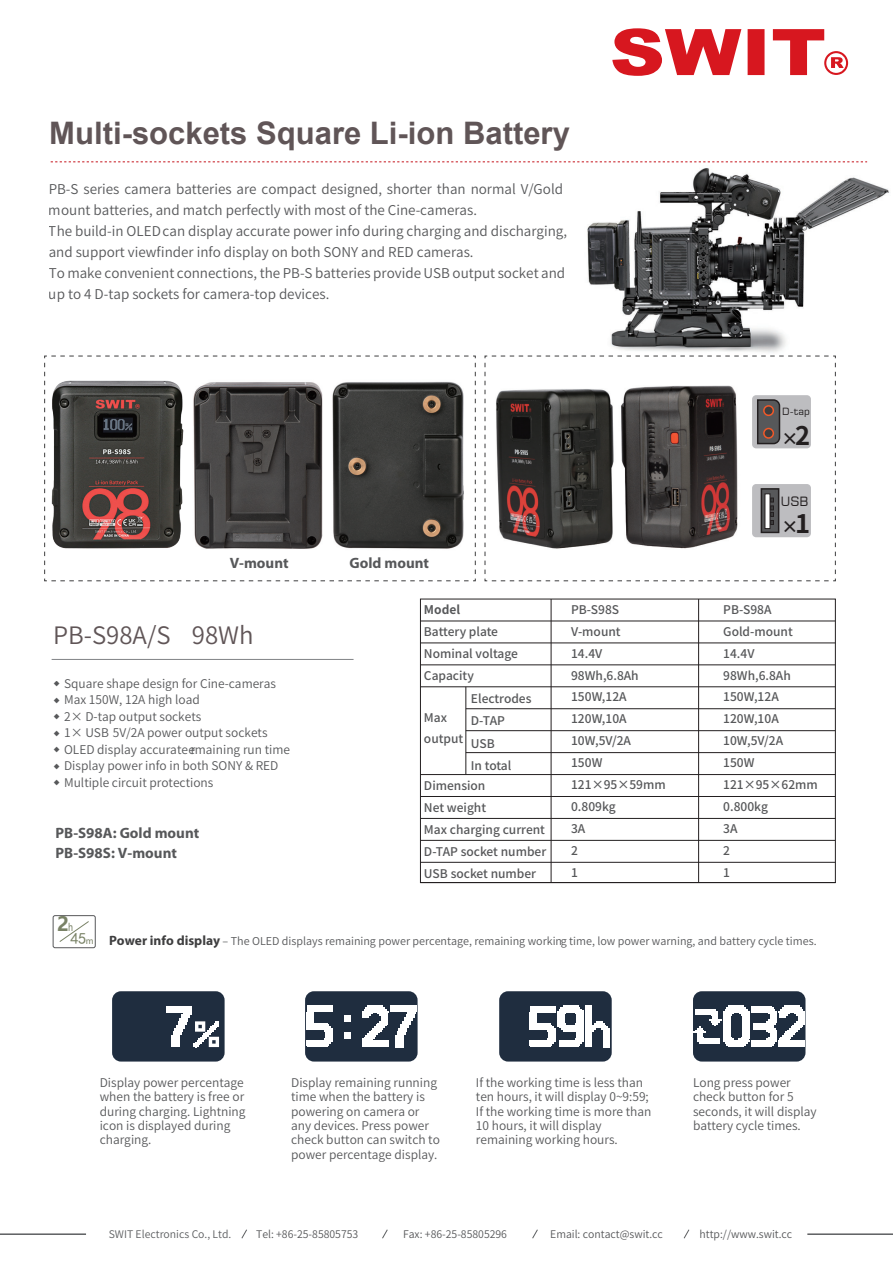
<style>
.page{position:relative;width:893px;height:1263px;background:#fff}
.page>*{position:absolute;margin:0;border:0;box-sizing:border-box;transform-origin:0 0}
.t1{font:700 31.05px "Arial";color:#605557}
.t2{font:24px "Source Han Sans CN";color:#605557}
.t3{font:700 19.8px "Microsoft Ya Hei";color:#798266}
.t4{font:700 17.1px "Source Han Sans CN";color:#231f20}
.t5{font:700 15px/19.5px "Myriad Pro";color:#57585a}
.t6{font:13.5px/21px "Source Han Sans CN";color:#57585a}
.t7{font:12.75px "Square 721 BT";color:#231f20}
.t8{font:12px/14.4px "Source Han Sans CN";color:#57585a}
.t9{font:500 12px/21.9px "Source Han Sans CN";color:#57585a}
.t10{font:700 12px "Source Han Sans CN";color:#57585a}
.t11{font:10.8px "Source Han Sans CN";color:#57585a}
.t12{font:10.5px "Source Han Sans CN";color:#57585a}
.t13{font:10.5px "Source Han Sans CN";color:#5d5f61}
.t14{font:9.9px "Square 721 BT";color:#231f20}
.s1{font-size:25.5px}
.s2{font-family:"Microsoft Ya Hei"}
.s3{font-weight:400;font-size:10.35px}
.s4{font-family:"Sim Hei";font-size:15.9px;color:#798266}
.s5{font-family:"Microsoft Ya Hei";font-size:8.25px;color:#798266}
.s6{font-family:"Myriad Pro";font-weight:700;font-size:13.5px;color:#3e3e3f}
</style>
<div class="page">
<svg style="left:612px;top:28px;width:236px;height:48px"></svg>
<svg style="left:242px;top:1230px;width:5px;height:8px"></svg>
<svg style="left:382px;top:1230px;width:5px;height:8px"></svg>
<svg style="left:533px;top:1230px;width:4px;height:8px"></svg>
<svg style="left:684px;top:1230px;width:5px;height:8px"></svg>
<hr style="left:0;top:1233px;width:86px;height:2px;background:#5d5f61">
<hr style="left:807px;top:1233px;width:86px;height:2px;background:#5d5f61">
<hr style="left:466px;top:687px;width:1px;height:87px;background:#231f20">
<hr style="left:420px;top:621px;width:415px;height:1px;background:#231f20">
<hr style="left:420px;top:643px;width:415px;height:1px;background:#231f20">
<hr style="left:420px;top:665px;width:415px;height:1px;background:#231f20">
<hr style="left:420px;top:686px;width:415px;height:1px;background:#231f20">
<hr style="left:466px;top:708px;width:369px;height:1px;background:#231f20">
<hr style="left:466px;top:730px;width:369px;height:1px;background:#231f20">
<hr style="left:466px;top:752px;width:369px;height:1px;background:#231f20">
<hr style="left:420px;top:774px;width:415px;height:1px;background:#231f20">
<hr style="left:420px;top:796px;width:415px;height:1px;background:#231f20">
<hr style="left:420px;top:818px;width:415px;height:1px;background:#231f20">
<hr style="left:420px;top:862px;width:415px;height:1px;background:#231f20">
<hr style="left:420px;top:840px;width:415px;height:1px;background:#231f20">
<hr style="left:551px;top:599px;width:1px;height:283px;background:#231f20">
<hr style="left:698px;top:599px;width:1px;height:283px;background:#231f20">
<div style="left:420px;top:599px;width:416px;height:284px;border:1px solid #231f20"></div>
<hr style="left:52px;top:659px;width:302px;height:1px;background:#808285">
<div style="left:53px;top:915px;width:42px;height:33px;border:1px solid #57585a;border-radius:2px"></div>
<svg style="left:59px;top:921px;width:30px;height:21px"></svg>
<svg style="left:51px;top:162px;width:519px;height:1px"></svg>
<img style="left:570px;top:161px;width:320px;height:192px">
<svg style="left:44px;top:355px;width:432px;height:226px"></svg>
<svg style="left:484px;top:355px;width:352px;height:226px"></svg>
<img style="left:331px;top:378px;width:135px;height:174px">
<img style="left:623px;top:380px;width:119px;height:174px">
<img style="left:484px;top:378px;width:139px;height:178px">
<div style="left:305px;top:991px;width:113px;height:70px;background:#1f2d3f;border-radius:9px"></div>
<div style="left:344px;top:1015px;width:7px;height:7px;background:#fff"></div>
<div style="left:344px;top:1032px;width:7px;height:7px;background:#fff"></div>
<div style="left:307px;top:1012px;width:7px;height:18px;background:#fff"></div>
<div style="left:326px;top:1030px;width:7px;height:12px;background:#fff"></div>
<div style="left:307px;top:1005px;width:25px;height:7px;background:#fff"></div>
<svg style="left:314px;top:1023px;width:13px;height:1px"></svg>
<hr style="left:307px;top:1024px;width:22px;height:2px;background:#fff">
<hr style="left:307px;top:1026px;width:24px;height:2px;background:#fff">
<hr style="left:307px;top:1028px;width:26px;height:2px;background:#fff">
<hr style="left:307px;top:1045px;width:20px;height:2px;background:#fff">
<hr style="left:307px;top:1042px;width:24px;height:2px;background:#fff">
<svg style="left:307px;top:1038px;width:22px;height:7px"></svg>
<svg style="left:362px;top:1005px;width:26px;height:35px"></svg>
<div style="left:362px;top:1040px;width:26px;height:7px;background:#fff"></div>
<svg style="left:395px;top:1012px;width:21px;height:27px"></svg>
<div style="left:395px;top:1039px;width:9px;height:8px;background:#fff"></div>
<div style="left:390px;top:1005px;width:26px;height:7px;background:#fff"></div>
<div style="left:693px;top:991px;width:112px;height:70px;background:#1f2d3f;border-radius:9px"></div>
<div style="left:779px;top:1040px;width:26px;height:7px;background:#fff"></div>
<div style="left:751px;top:1005px;width:21px;height:7px;background:#fff"></div>
<div style="left:751px;top:1040px;width:21px;height:7px;background:#fff"></div>
<hr style="left:753px;top:1023px;width:22px;height:2px;background:#fff">
<hr style="left:753px;top:1028px;width:22px;height:2px;background:#fff">
<hr style="left:753px;top:1025px;width:21px;height:3px;background:#fff">
<svg style="left:767px;top:1005px;width:38px;height:40px"></svg>
<div style="left:770px;top:1031px;width:7px;height:7px;background:#fff"></div>
<svg style="left:694px;top:1005px;width:55px;height:42px"></svg>
<div style="left:499px;top:991px;width:113px;height:70px;background:#1f2d3f;border-radius:9px"></div>
<div style="left:530px;top:1012px;width:7px;height:18px;background:#fff"></div>
<div style="left:549px;top:1030px;width:7px;height:12px;background:#fff"></div>
<div style="left:530px;top:1005px;width:25px;height:7px;background:#fff"></div>
<hr style="left:530px;top:1045px;width:20px;height:2px;background:#fff">
<hr style="left:530px;top:1042px;width:24px;height:2px;background:#fff">
<svg style="left:530px;top:1038px;width:22px;height:7px"></svg>
<div style="left:576px;top:1023px;width:8px;height:17px;background:#fff"></div>
<div style="left:557px;top:1011px;width:7px;height:14px;background:#fff"></div>
<div style="left:576px;top:1011px;width:8px;height:12px;background:#fff"></div>
<div style="left:559px;top:1040px;width:19px;height:7px;background:#fff"></div>
<hr style="left:563px;top:1030px;width:21px;height:2px;background:#fff">
<svg style="left:537px;top:1023px;width:39px;height:8px"></svg>
<svg style="left:559px;top:1005px;width:25px;height:9px"></svg>
<svg style="left:575px;top:1038px;width:8px;height:7px"></svg>
<div style="left:585px;top:1005px;width:7px;height:42px;background:#fff"></div>
<svg style="left:592px;top:1021px;width:18px;height:10px"></svg>
<div style="left:603px;top:1030px;width:7px;height:17px;background:#fff"></div>
<div style="left:112px;top:991px;width:113px;height:70px;background:#1f2d3f;border-radius:9px"></div>
<div style="left:166px;top:1006px;width:26px;height:7px;background:#fff"></div>
<svg style="left:171px;top:1013px;width:48px;height:34px"></svg>
<h1 class="t1" style="left:49px;top:111px;width:522px">Multi-sockets Square Li-ion Battery</h1>
<p class="t6" style="left:49px;top:178px;width:520px">PB-S series camera batteries are compact designed, shorter than normal V/Gold mount batteries, and match perfectly with most of the Cine-cameras.<br>The build-in OLEDcan display accurate power info during charging and discharging, and support viewfinder info display on both SONY and RED cameras.<br>To make convenient connections, the PB-S batteries provide USB output socket and up to 4 D-tap sockets for camera-top devices.</p>
<p class="t5" style="left:230px;top:554px;width:60px">V-mount</p>
<p class="t5" style="left:350px;top:554px;width:81px">Gold mount</p>
<p class="t14" style="left:782px;top:405px;width:29px">D-tap</p>
<h3 class="t4" style="left:781px;top:429px;width:30px">× <span class="s1">2</span></h3>
<p class="t7" style="left:781px;top:493px;width:29px">USB</p>
<h3 class="t4" style="left:781px;top:517px;width:30px">× <span class="s1">1</span></h3>
<h2 class="t2" style="left:53px;top:622px;width:202px">PB-S98A/S 98Wh</h2>
<p class="t8" style="left:53px;top:677px;width:224px"><span class="s2">◆</span> Square shape design for Cine-cameras</p>
<p class="t8" style="left:53px;top:693px;width:148px"><span class="s2">◆</span> Max 150W, 12A high load</p>
<p class="t8" style="left:53px;top:710px;width:150px"><span class="s2">◆</span> 2× D-tap output sockets</p>
<p class="t8" style="left:53px;top:726px;width:216px"><span class="s2">◆</span> 1× USB 5V/2A power output sockets</p>
<p class="t8" style="left:53px;top:743px;width:238px"><span class="s2">◆</span> OLED display accurate remaining run time</p>
<p class="t8" style="left:53px;top:759px;width:227px"><span class="s2">◆</span> Display power info in both SONY &amp; RED</p>
<p class="t8" style="left:53px;top:776px;width:162px"><span class="s2">◆</span> Multiple circuit protections</p>
<p class="t5" style="left:56px;top:824px;width:145px">PB-S98A: Gold mount<br>PB-S98S: V-mount</p>
<p class="t10" style="left:424px;top:603px;width:38px">Model</p>
<p class="t9" style="left:424px;top:621px;width:95px">Battery plate<br>Nominal voltage<br>Capacity</p>
<p class="t9" style="left:424px;top:706px;width:41px">Max output</p>
<p class="t9" style="left:424px;top:775px;width:124px">Dimension<br>Net weight<br>Max charging current<br>D-TAP socket number<br>USB socket number</p>
<p class="t9" style="left:471px;top:687px;width:62px;line-height:22.5px">Electrodes<br>D-TAP<br>USB<br>In total</p>
<p class="t9" style="left:571px;top:599px;width:96px">PB-S98S<br>V-mount<br>14.4V<br>98Wh,6.8Ah<br>150W,12A<br>120W,10A<br>10W,5V/2A<br>150W<br>121×95×59mm<br>0.809kg<br>3A<br>2<br>1</p>
<p class="t9" style="left:723px;top:599px;width:96px">PB-S98A<br>Gold-mount<br>14.4V<br>98Wh,6.8Ah<br>150W,12A<br>120W,10A<br>10W,5V/2A<br>150W<br>121×95×62mm<br>0.800kg<br>3A<br>2<br>1</p>
<h3 class="t3" style="left:57px;top:910px;width:18px">2<span class="s3">h</span></h3>
<p class="t11" style="left:71px;top:935px;width:747px"><span class="s4">45</span><span class="s5">m</span> <span class="s6">Power info display</span> ‒ The OLED displays remaining power percentage, remaining working time, low power warning, and battery cycle times.</p>
<p class="t8" style="left:476px;top:1075px;width:177px">If the working time is less than ten hours, it will display 0~9:59;<br>If the working time is more than<br>10 hours, it will display remaining working hours.</p>
<p class="t8" style="left:100px;top:1075px;width:147px">Display power percentage when the battery is free or during charging. Lightning icon is displayed during charging.</p>
<p class="t8" style="left:291px;top:1075px;width:150px">Display remaining running time when the battery is powering on camera or any devices. Press power check button can switch to power percentage display.</p>
<p class="t8" style="left:693px;top:1075px;width:125px">Long press power check button for 5 seconds, it will display battery cycle times.</p>
<p class="t13" style="left:109px;top:1228px;width:124px">SWIT Electronics Co., Ltd.</p>
<p class="t12" style="left:256px;top:1228px;width:104px">Tel: +86-25-85805753</p>
<p class="t12" style="left:403px;top:1228px;width:106px">Fax: +86-25-85805296</p>
<p class="t12" style="left:550px;top:1228px;width:114px">Email: contact@swit.cc</p>
<p class="t12" style="left:699px;top:1228px;width:94px">http://www.swit.cc</p>
</div>
